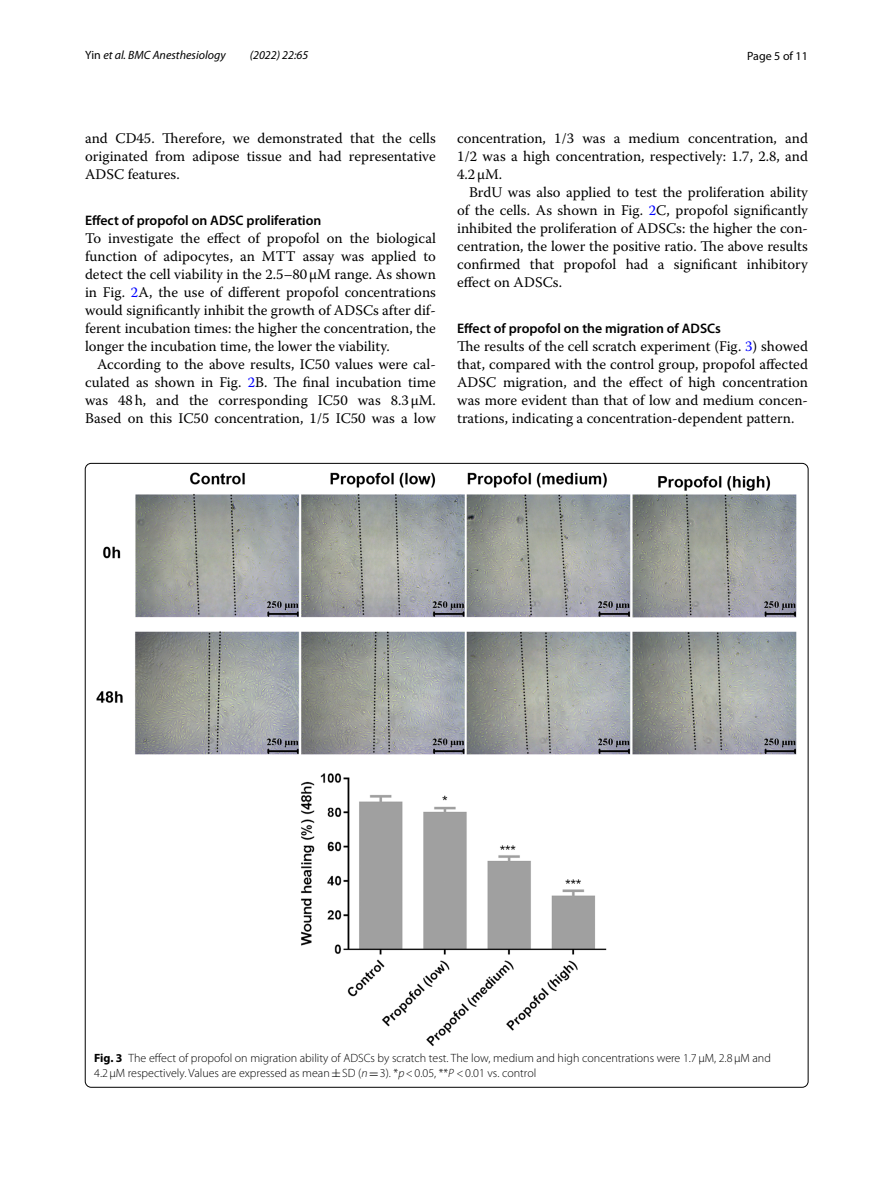
<style>
.page{position:relative;width:893px;height:1187px;background:#fff}
.page>*{position:absolute;margin:0;border:0;box-sizing:border-box;transform-origin:0 0}
.t1{font:14.7px/18px "Warnock Pro";color:#000;text-align:justify}
.t2{font:600 13.8px "Myriad Pro";color:#000}
.t3{font:300 12px/15px "Myriad Pro";color:#000}
.t4{font:italic 12px "Myriad Pro";color:#000}
.t5{font:12px "Myriad Pro";color:#000}
.s1{font-style:normal}
.s2{color:#00f}
.s3{font-weight:700}
.s4{font-family:"MTSY";font-weight:400}
.s5{font-style:italic}
</style>
<div class="page">
<img style="left:96px;top:472px;width:701px;height:574px">
<p class="t4" style="left:85px;top:48px;width:142px"><span class="s1">Yin</span> et al. BMC Anesthesiology</p>
<p class="t4" style="left:250px;top:48px;width:60px">(2022) 22:65</p>
<p class="t5" style="left:747px;top:48px;width:62px">Page 5 of 11</p>
<p class="t1" style="left:85px;top:128px;width:352px">and CD45. Therefore, we demonstrated that the cells originated from adipose tissue and had representative ADSC features.</p>
<p class="t2" style="left:85px;top:212px;width:238px">Effect of propofol on ADSC proliferation</p>
<p class="t1" style="left:85px;top:229px;width:352px">To investigate the effect of propofol on the biological function of adipocytes, an MTT assay was applied to detect the cell viability in the 2.5–80μM range. As shown in Fig. <span class="s2">2</span>A, the use of different propofol concentrations would significantly inhibit the growth of ADSCs after dif&shy;ferent incubation times: the higher the concentration, the longer the incubation time, the lower the viability.</p>
<p class="t1" style="left:85px;top:355px;width:352px;text-indent:12px">According to the above results, IC50 values were cal&shy;culated as shown in Fig. <span class="s2">2</span>B. The final incubation time was 48h, and the corresponding IC50 was 8.3μM.<br>Based on this IC50 concentration, 1/5 IC50 was a low</p>
<p class="t1" style="left:457px;top:128px;width:352px">concentration, 1/3 was a medium concentration, and 1/2 was a high concentration, respectively: 1.7, 2.8, and 4.2μM.</p>
<p class="t1" style="left:457px;top:182px;width:352px;text-indent:12px">BrdU was also applied to test the proliferation ability of the cells. As shown in Fig. <span class="s2">2</span>C, propofol significantly inhibited the proliferation of ADSCs: the higher the con&shy;centration, the lower the positive ratio. The above results confirmed that propofol had a significant inhibitory effect on ADSCs.</p>
<p class="t2" style="left:457px;top:320px;width:265px">Effect of propofol on the migration of ADSCs</p>
<p class="t1" style="left:457px;top:337px;width:352px">The results of the cell scratch experiment (Fig. <span class="s2">3</span>) showed that, compared with the control group, propofol affected ADSC migration, and the effect of high concentration was more evident than that of low and medium concen&shy;trations, indicating a concentration-dependent pattern.</p>
<p class="t3" style="left:94px;top:1050px;width:678px"><span class="s3">Fig. 3</span> The effect of propofol on migration ability of ADSCs by scratch test. The low, medium and high concentrations were 1.7μM, 2.8μM and<br>4.2μM respectively. Values are expressed as mean<span class="s4">±</span>SD (<span class="s5">n</span><span class="s4">=</span>3). *<span class="s5">p</span>&lt;0.05, **<span class="s5">P</span> &lt;0.01 vs. control</p>
</div>
